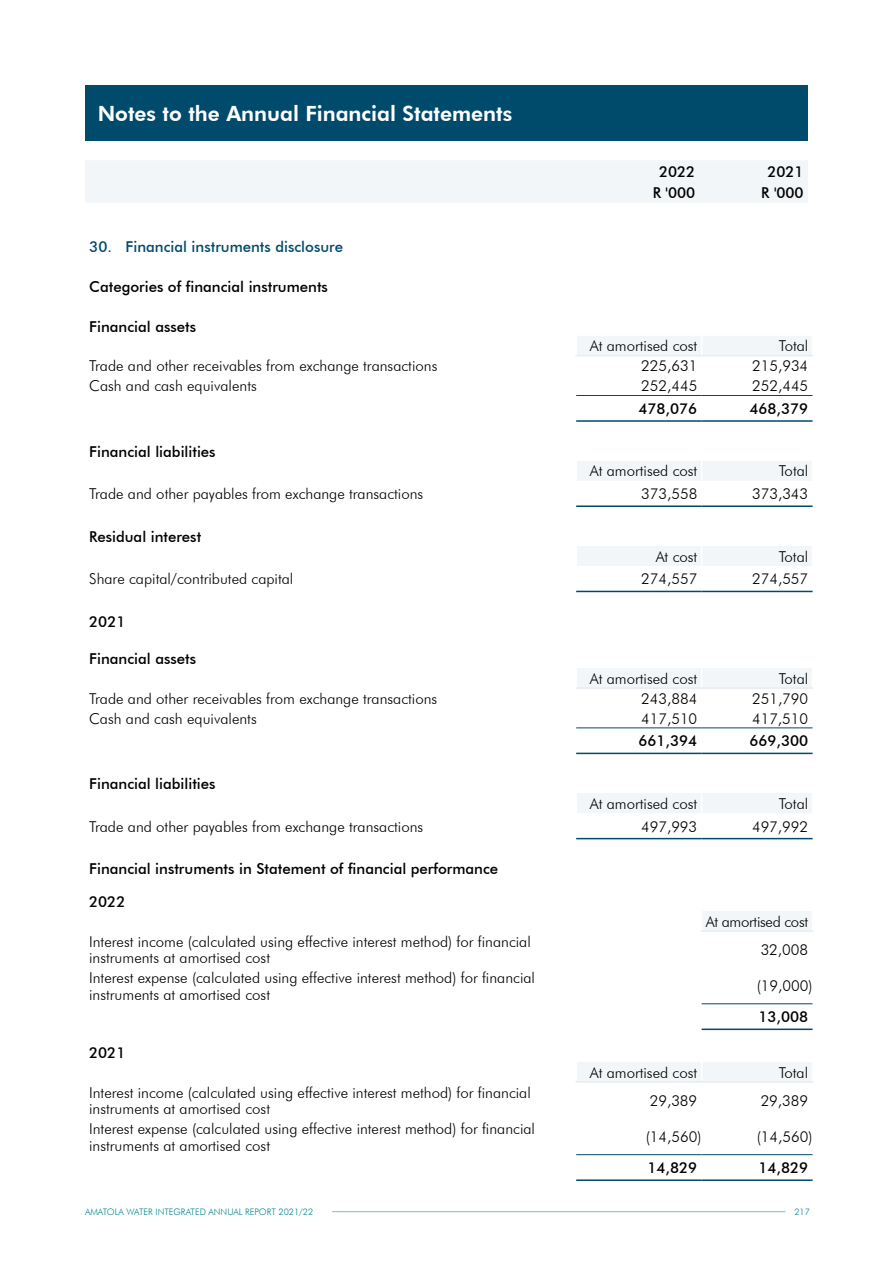
<style>
.page{position:relative;width:893px;height:1263px;background:#fff}
.page>*{position:absolute;margin:0;border:0;box-sizing:border-box;transform-origin:0 0}
.t1{font:800 21px "Futura BT";color:#fff}
.t2{font:300 15px/16.5px "Futura BT";color:#000}
.t3{font:500 15px/32.7px "Futura BT";color:#000}
.t4{font:500 15px "Futura BT";color:#004a6b}
.t5{font:300 15px "Futura BT";letter-spacing:-.02em;color:#000}
.t6{font:300 9px "Futura BT";color:#01878d}
</style>
<div class="page">
<div style="left:85px;top:85px;width:723px;height:55px;background:#004a6b"></div>
<div style="left:85px;top:161px;width:723px;height:41px;background:#f2f6f8"></div>
<svg style="left:576px;top:336px;width:237px;height:745px"></svg>
<svg style="left:701px;top:336px;width:1px;height:19px"></svg>
<svg style="left:701px;top:461px;width:1px;height:20px"></svg>
<svg style="left:701px;top:546px;width:1px;height:20px"></svg>
<svg style="left:701px;top:668px;width:1px;height:19px"></svg>
<svg style="left:701px;top:793px;width:1px;height:20px"></svg>
<svg style="left:701px;top:1062px;width:1px;height:19px"></svg>
<svg style="left:576px;top:336px;width:1px;height:19px"></svg>
<svg style="left:812px;top:336px;width:1px;height:19px"></svg>
<hr style="left:575px;top:355px;width:127px;height:1px;background:#e6edf0">
<hr style="left:702px;top:355px;width:111px;height:1px;background:#e6edf0">
<hr style="left:575px;top:461px;width:2px;height:20px;background:#fff">
<svg style="left:812px;top:461px;width:1px;height:20px"></svg>
<hr style="left:575px;top:546px;width:2px;height:20px;background:#fff">
<svg style="left:812px;top:546px;width:1px;height:20px"></svg>
<svg style="left:576px;top:668px;width:1px;height:19px"></svg>
<svg style="left:812px;top:668px;width:1px;height:19px"></svg>
<hr style="left:575px;top:687px;width:127px;height:2px;background:#e6edf0">
<hr style="left:702px;top:687px;width:111px;height:2px;background:#e6edf0">
<hr style="left:575px;top:793px;width:2px;height:20px;background:#fff">
<svg style="left:812px;top:793px;width:1px;height:20px"></svg>
<svg style="left:701px;top:911px;width:1px;height:19px"></svg>
<svg style="left:812px;top:911px;width:1px;height:19px"></svg>
<hr style="left:701px;top:930px;width:112px;height:2px;background:#e6edf0">
<svg style="left:576px;top:1062px;width:1px;height:19px"></svg>
<svg style="left:812px;top:1062px;width:1px;height:19px"></svg>
<hr style="left:575px;top:1081px;width:127px;height:1px;background:#e6edf0">
<hr style="left:702px;top:1081px;width:111px;height:1px;background:#e6edf0">
<hr style="left:576px;top:395px;width:126px;height:1px;background:#004a6b">
<hr style="left:702px;top:395px;width:111px;height:1px;background:#004a6b">
<hr style="left:576px;top:420px;width:126px;height:2px;background:#004a6b">
<hr style="left:702px;top:420px;width:111px;height:2px;background:#004a6b">
<hr style="left:576px;top:505px;width:126px;height:2px;background:#004a6b">
<hr style="left:702px;top:505px;width:111px;height:2px;background:#004a6b">
<hr style="left:576px;top:591px;width:126px;height:1px;background:#004a6b">
<hr style="left:702px;top:591px;width:111px;height:1px;background:#004a6b">
<hr style="left:576px;top:727px;width:126px;height:1px;background:#004a6b">
<hr style="left:702px;top:727px;width:111px;height:1px;background:#004a6b">
<hr style="left:576px;top:753px;width:126px;height:1px;background:#004a6b">
<hr style="left:702px;top:753px;width:111px;height:1px;background:#004a6b">
<hr style="left:576px;top:838px;width:126px;height:1px;background:#004a6b">
<hr style="left:702px;top:838px;width:111px;height:1px;background:#004a6b">
<hr style="left:702px;top:1003px;width:111px;height:1px;background:#004a6b">
<hr style="left:702px;top:1028px;width:111px;height:2px;background:#004a6b">
<hr style="left:576px;top:1154px;width:126px;height:1px;background:#004a6b">
<hr style="left:702px;top:1154px;width:111px;height:1px;background:#004a6b">
<hr style="left:576px;top:1179px;width:126px;height:2px;background:#004a6b">
<hr style="left:702px;top:1179px;width:111px;height:2px;background:#004a6b">
<hr style="left:332px;top:1211px;width:453px;height:1px;background:#67c7c4">
<h1 class="t1" style="left:98px;top:100px;width:416px">Notes to the Annual Financial Statements</h1>
<p class="t4" style="left:89px;top:237px;width:255px">30. Financial instruments disclosure</p>
<p class="t3" style="left:89px;top:270px;width:240px">Categories of financial instruments</p>
<p class="t3" style="left:89px;top:310px;width:108px">Financial assets</p>
<p class="t3" style="left:659px;top:155px;width:38px">2022</p>
<p class="t3" style="left:767px;top:155px;width:38px">2021</p>
<p class="t3" style="left:653px;top:176px;width:44px">R '000</p>
<p class="t3" style="left:761px;top:176px;width:44px">R '000</p>
<p class="t2" style="left:590px;top:338px;width:109px">At amortised cost</p>
<p class="t2" style="left:779px;top:338px;width:31px">Total</p>
<p class="t2" style="left:89px;top:358px;width:350px">Trade and other receivables from exchange transactions</p>
<p class="t2" style="left:641px;top:358px;width:58px">225,631</p>
<p class="t2" style="left:752px;top:358px;width:58px">215,934</p>
<p class="t2" style="left:89px;top:377px;width:169px">Cash and cash equivalents</p>
<p class="t2" style="left:641px;top:377px;width:58px">252,445</p>
<p class="t2" style="left:752px;top:377px;width:58px">252,445</p>
<p class="t3" style="left:638px;top:392px;width:60px">478,076</p>
<p class="t3" style="left:749px;top:392px;width:60px">468,379</p>
<p class="t3" style="left:89px;top:435px;width:128px">Financial liabilities</p>
<p class="t2" style="left:590px;top:463px;width:109px">At amortised cost</p>
<p class="t2" style="left:779px;top:463px;width:31px">Total</p>
<p class="t2" style="left:89px;top:485px;width:336px">Trade and other payables from exchange transactions</p>
<p class="t2" style="left:641px;top:485px;width:58px">373,558</p>
<p class="t2" style="left:752px;top:485px;width:58px">373,343</p>
<p class="t3" style="left:89px;top:520px;width:113px">Residual interest</p>
<p class="t2" style="left:656px;top:548px;width:43px">At cost</p>
<p class="t2" style="left:779px;top:548px;width:31px">Total</p>
<p class="t2" style="left:89px;top:571px;width:206px">Share capital/contributed capital</p>
<p class="t2" style="left:641px;top:571px;width:58px">274,557</p>
<p class="t2" style="left:752px;top:571px;width:58px">274,557</p>
<p class="t3" style="left:89px;top:605px;width:38px">2021</p>
<p class="t3" style="left:89px;top:642px;width:108px">Financial assets</p>
<p class="t2" style="left:590px;top:670px;width:109px">At amortised cost</p>
<p class="t2" style="left:779px;top:670px;width:31px">Total</p>
<p class="t2" style="left:89px;top:690px;width:350px">Trade and other receivables from exchange transactions</p>
<p class="t2" style="left:641px;top:690px;width:58px">243,884</p>
<p class="t2" style="left:752px;top:690px;width:58px">251,790</p>
<p class="t2" style="left:89px;top:710px;width:169px">Cash and cash equivalents</p>
<p class="t2" style="left:641px;top:710px;width:58px">417,510</p>
<p class="t2" style="left:752px;top:710px;width:58px">417,510</p>
<p class="t3" style="left:638px;top:724px;width:60px">661,394</p>
<p class="t3" style="left:749px;top:724px;width:60px">669,300</p>
<p class="t3" style="left:89px;top:767px;width:128px">Financial liabilities</p>
<p class="t2" style="left:590px;top:795px;width:109px">At amortised cost</p>
<p class="t2" style="left:779px;top:795px;width:31px">Total</p>
<p class="t2" style="left:89px;top:818px;width:336px">Trade and other payables from exchange transactions</p>
<p class="t2" style="left:641px;top:818px;width:58px">497,993</p>
<p class="t2" style="left:752px;top:818px;width:58px">497,992</p>
<p class="t3" style="left:89px;top:852px;width:411px">Financial instruments in Statement of financial performance<br>2022</p>
<p class="t5" style="left:706px;top:912px;width:104px">At amortised cost</p>
<p class="t2" style="left:89px;top:933px;width:443px">Interest income (calculated using effective interest method) for financial instruments at amortised cost</p>
<p class="t2" style="left:761px;top:941px;width:49px">32,008</p>
<p class="t2" style="left:89px;top:969px;width:447px">Interest expense (calculated using effective interest method) for financial instruments at amortised cost</p>
<p class="t2" style="left:757px;top:977px;width:57px">(19,000)</p>
<p class="t3" style="left:758px;top:1000px;width:51px">13,008</p>
<p class="t3" style="left:89px;top:1036px;width:38px">2021</p>
<p class="t2" style="left:590px;top:1064px;width:109px">At amortised cost</p>
<p class="t2" style="left:779px;top:1064px;width:31px">Total</p>
<p class="t2" style="left:89px;top:1084px;width:443px">Interest income (calculated using effective interest method) for financial instruments at amortised cost</p>
<p class="t2" style="left:650px;top:1092px;width:49px">29,389</p>
<p class="t2" style="left:761px;top:1092px;width:49px">29,389</p>
<p class="t2" style="left:89px;top:1120px;width:447px">Interest expense (calculated using effective interest method) for financial instruments at amortised cost</p>
<p class="t2" style="left:646px;top:1128px;width:57px">(14,560)</p>
<p class="t2" style="left:757px;top:1128px;width:57px">(14,560)</p>
<p class="t3" style="left:647px;top:1151px;width:51px">14,829</p>
<p class="t3" style="left:758px;top:1151px;width:51px">14,829</p>
<p class="t6" style="left:85px;top:1206px;width:230px">AMATOLA WATER INTEGRATED ANNUAL REPORT 2021/22</p>
<p class="t6" style="left:794px;top:1206px;width:17px">217</p>
</div>
